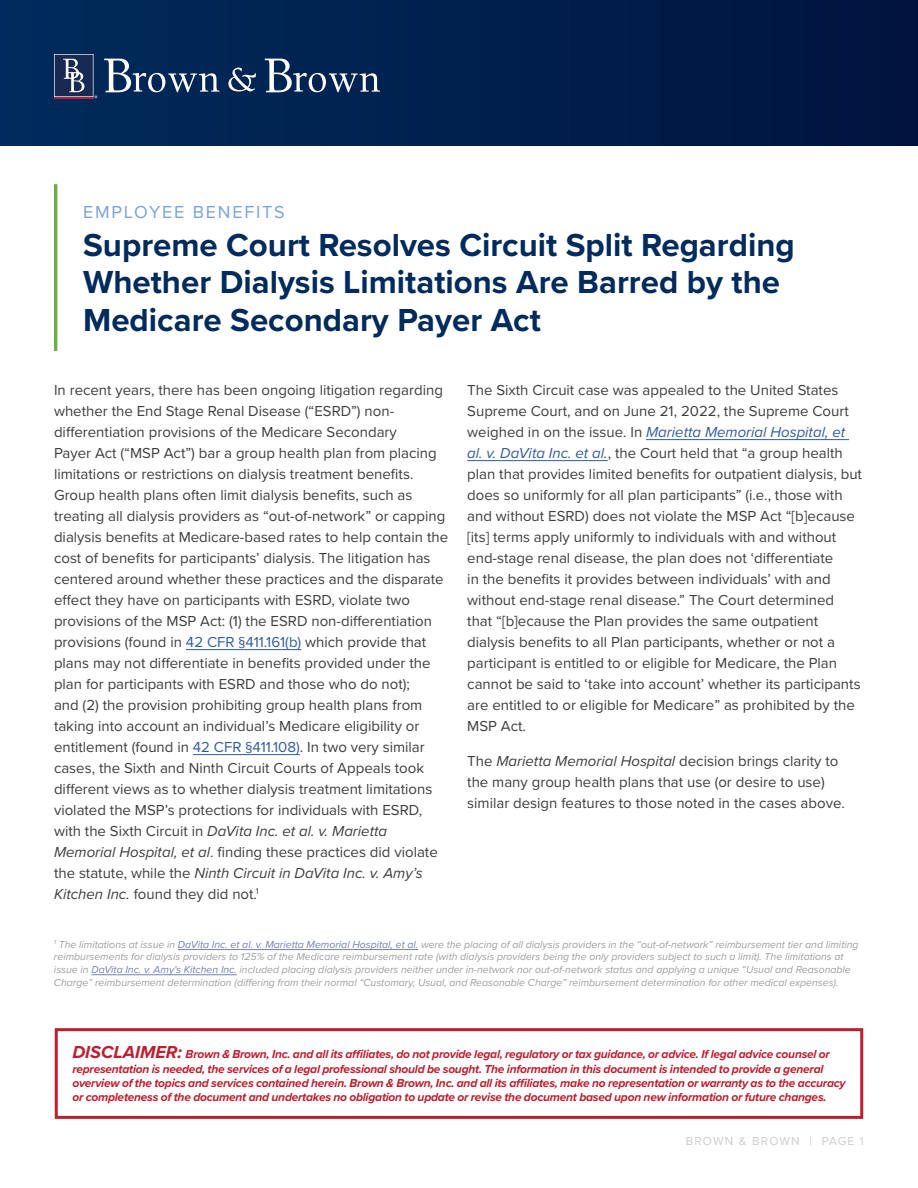
<style>
.page{position:relative;width:918px;height:1188px;background:#fff}
.page>*{position:absolute;margin:0;border:0;box-sizing:border-box;transform-origin:0 0}
.t1{font:700 33px/37.5px "Proxima Nova";color:#002b5c}
.t2{font:18px "Proxima Nova";letter-spacing:.1em;color:#7aa3d5}
.t3{font:15px/21px "Proxima Nova";color:#3e3e3f}
.t4{font:italic 700 12px/14.4px "Proxima Nova";letter-spacing:-.02em;color:#bc1f30}
.t5{font:12px "Proxima Nova";letter-spacing:.1em;color:#cccdcf}
.t6{font:italic 10.5px/12.6px "Proxima Nova";color:#9d9fa2}
.s1{color:#335b99}
.s2{font-style:italic}
.s3{font-style:italic;color:#335b99}
.s4{color:#7381b2}
.s5{font-size:18px}
</style>
<div class="page">
<div style="left:55px;top:1028px;width:808px;height:91px;border:3px solid #bc1f30"></div>
<hr style="left:186px;top:649px;width:115px;height:1px;background:#335b99">
<hr style="left:193px;top:754px;width:107px;height:1px;background:#335b99">
<hr style="left:646px;top:439px;width:203px;height:1px;background:#335b99">
<hr style="left:467px;top:460px;width:141px;height:1px;background:#335b99">
<hr style="left:54px;top:184px;width:3px;height:167px;background:#6aae47">
<div style="left:0;top:0;width:918px;height:146px;background:linear-gradient(to right,#012c5b,#00143f)"></div>
<hr style="left:178px;top:949px;width:240px;height:1px;background:#7381b2">
<hr style="left:91px;top:974px;width:146px;height:1px;background:#7381b2">
<svg style="left:228px;top:68px;width:28px;height:23px"></svg>
<svg style="left:104px;top:59px;width:115px;height:33px"></svg>
<svg style="left:265px;top:59px;width:115px;height:33px"></svg>
<svg style="left:54px;top:54px;width:43px;height:44px"></svg>
<hr style="left:54px;top:97px;width:40px;height:1px;background:#bb1f30">
<p class="t2" style="left:83px;top:199px;width:203px">EMPLOYEE BENEFITS</p>
<h1 class="t1" style="left:83px;top:225px;width:713px">Supreme Court Resolves Circuit Split Regarding<br>Whether Dialysis Limitations Are Barred by the<br>Medicare Secondary Payer Act</h1>
<p class="t3" style="left:54px;top:379px;width:396px">In recent years, there has been ongoing litigation regarding whether the End Stage Renal Disease (“ESRD”) non&shy;differentiation provisions of the Medicare Secondary<br>Payer Act (“MSP Act”) bar a group health plan from placing limitations or restrictions on dialysis treatment benefits.<br>Group health plans often limit dialysis benefits, such as treating all dialysis providers as “out-of-network” or capping dialysis benefits at Medicare-based rates to help contain the cost of benefits for participants’ dialysis. The litigation has centered around whether these practices and the disparate effect they have on participants with ESRD, violate two provisions of the MSP Act: (1) the ESRD non-differentiation provisions (found in <span class="s1">42 CFR §411.161(b)</span> which provide that plans may not differentiate in benefits provided under the plan for participants with ESRD and those who do not);<br>and (2) the provision prohibiting group health plans from taking into account an individual’s Medicare eligibility or entitlement (found in <span class="s1">42 CFR §411.108)</span>. In two very similar cases, the Sixth and Ninth Circuit Courts of Appeals took different views as to whether dialysis treatment limitations violated the MSP’s protections for individuals with ESRD, with the Sixth Circuit in <span class="s2">DaVita Inc. et al. v. Marietta Memorial Hospital, et al</span>. finding these practices did violate the statute, while the <span class="s2">Ninth Circuit in DaVita Inc. v. Amy’s Kitchen Inc.</span> found they did not.<sup>1</sup></p>
<p class="t3" style="left:467px;top:379px;width:396px">The Sixth Circuit case was appealed to the United States Supreme Court, and on June 21, 2022, the Supreme Court weighed in on the issue. In <span class="s3">Marietta Memorial Hospital, et al. v. DaVita Inc. et al.</span>, the Court held that “a group health plan that provides limited benefits for outpatient dialysis, but does so uniformly for all plan participants” (i.e., those with and without ESRD) does not violate the MSP Act “[b]ecause [its] terms apply uniformly to individuals with and without end-stage renal disease, the plan does not ‘differentiate<br>in the benefits it provides between individuals’ with and without end-stage renal disease.” The Court determined that “[b]ecause the Plan provides the same outpatient dialysis benefits to all Plan participants, whether or not a participant is entitled to or eligible for Medicare, the Plan cannot be said to ‘take into account’ whether its participants are entitled to or eligible for Medicare” as prohibited by the MSP Act.</p>
<p class="t3" style="left:467px;top:750px;width:379px">The <span class="s2">Marietta Memorial Hospital</span> decision brings clarity to the many group health plans that use (or desire to use) similar design features to those noted in the cases above.</p>
<p class="t6" style="left:54px;top:938px;width:806px"><sup>1</sup> The limitations at issue in <span class="s4">DaVita Inc. et al. v. Marietta Memorial Hospital, et al.</span> were the placing of all dialysis providers in the “out-of-network” reimbursement tier and limiting reimbursements for dialysis providers to 125% of the Medicare reimbursement rate (with dialysis providers being the only providers subject to such a limit). The limitations at issue in <span class="s4">DaVita Inc. v. Amy’s Kitchen Inc.</span> included placing dialysis providers neither under in-network nor out-of-network status and applying a unique “Usual and Reasonable Charge” reimbursement determination (differing from their normal “Customary, Usual, and Reasonable Charge” reimbursement determination for other medical expenses).</p>
<p class="t4" style="left:72px;top:1047px;width:775px"><span class="s5">DISCLAIMER:</span> Brown &amp; Brown, Inc. and all its affiliates, do not provide legal, regulatory or tax guidance, or advice. If legal advice counsel or representation is needed, the services of a legal professional should be sought. The information in this document is intended to provide a general overview of the topics and services contained herein. Brown &amp; Brown, Inc. and all its affiliates, make no representation or warranty as to the accuracy or completeness of the document and undertakes no obligation to update or revise the document based upon new information or future changes.</p>
<p class="t5" style="left:686px;top:1132px;width:180px">BROWN &amp; BROWN | PAGE 1</p>
</div>
